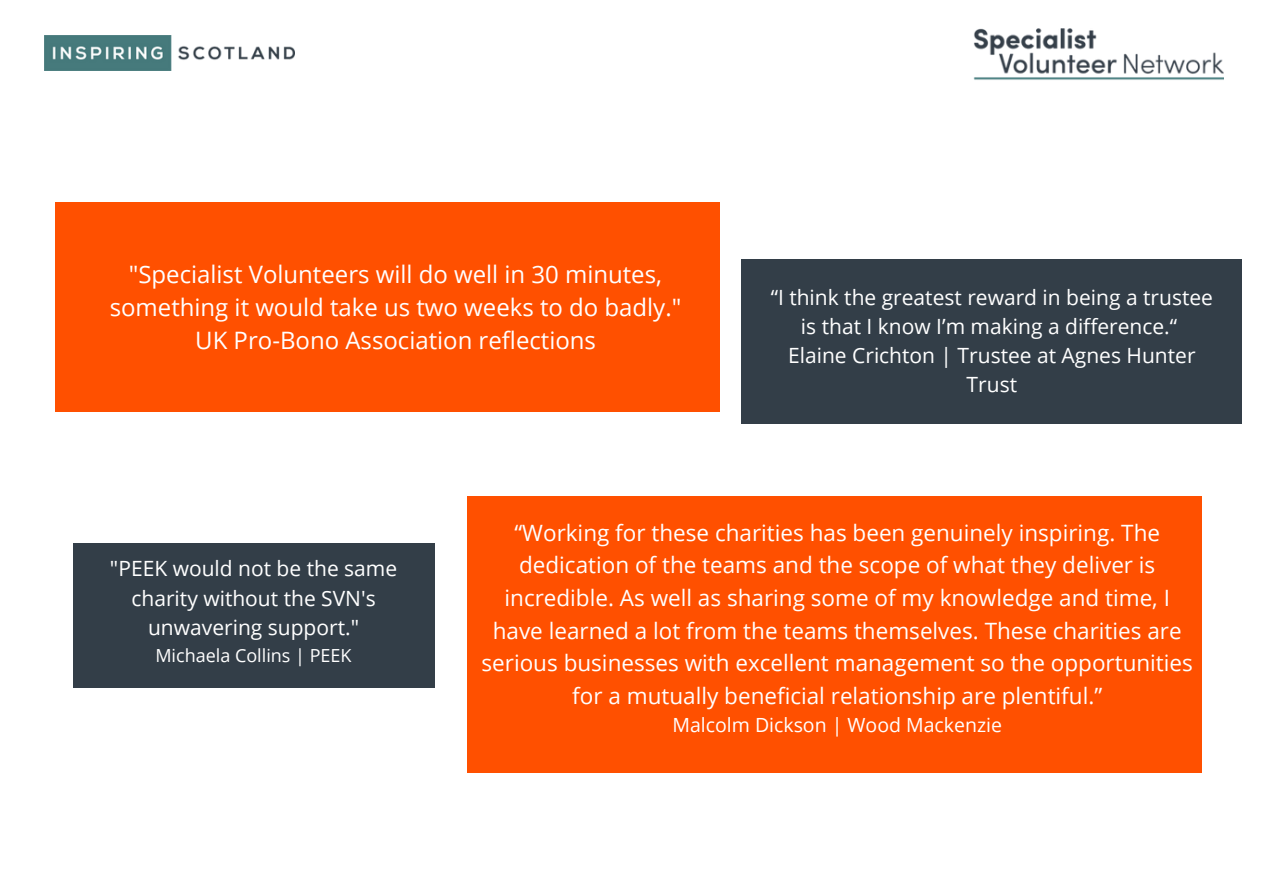
<style>
.page{position:relative;width:1263px;height:894px;background:#fff}
.page>*{position:absolute;margin:0;border:0;box-sizing:border-box;transform-origin:0 0}
.t1{font:24px/33px "Open Sans";color:#fff;text-align:center}
.t2{font:22.5px/32.7px "Open Sans";color:#fff;text-align:center}
.t3{font:21px/29.2px "Open Sans";color:#fff;text-align:center}
.t4{font:19.5px "Open Sans";color:#fff}
.t5{font:18px "Open Sans";color:#fff}
</style>
<div class="page">
<img style="left:973px;top:28px;width:250px;height:52px">
<img style="left:45px;top:36px;width:250px;height:35px">
<div style="left:73px;top:543px;width:361px;height:145px;background:#333e48"></div>
<div style="left:467px;top:496px;width:735px;height:277px;background:#ff5000"></div>
<div style="left:741px;top:259px;width:501px;height:165px;background:#333e48"></div>
<div style="left:55px;top:203px;width:664px;height:208px;background:#ff5000"></div>
<p class="t1" style="left:110px;top:257px;width:573px">"Specialist Volunteers will do well in 30 minutes, something it would take us two weeks to do badly."<br>UK Pro-Bono Association reflections</p>
<p class="t3" style="left:771px;top:282px;width:444px">“I think the greatest reward in being a trustee is that I know I’m making a difference.“</p>
<p class="t3" style="left:788px;top:340px;width:409px">Elaine Crichton | Trustee at Agnes Hunter<br>Trust</p>
<h1 class="t3" style="left:110px;top:553px;width:289px">"PEEK would not be the same charity without the SVN's unwavering support."</h1>
<p class="t5" style="left:155px;top:642px;width:198px">Michaela Collins | PEEK</p>
<p class="t2" style="left:481px;top:515px;width:713px">“Working for these charities has been genuinely inspiring. The dedication of the teams and the scope of what they deliver is incredible. As well as sharing some of my knowledge and time, I have learned a lot from the teams themselves. These charities are serious businesses with excellent management so the opportunities for a mutually beneficial relationship are plentiful.”</p>
<p class="t4" style="left:672px;top:711px;width:331px">Malcolm Dickson | Wood Mackenzie</p>
</div>
